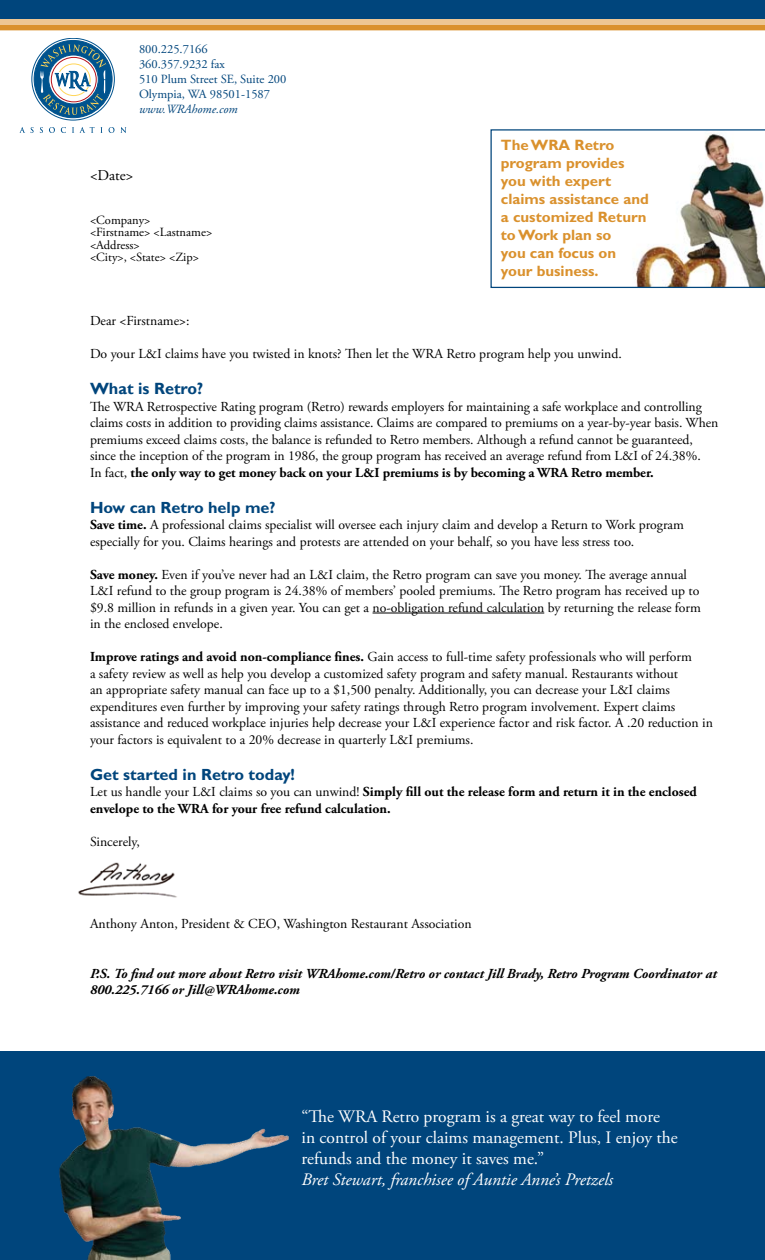
<style>
.page{position:relative;width:765px;height:1260px;background:#fff}
.page>*{position:absolute;margin:0;border:0;box-sizing:border-box;transform-origin:0 0}
.t1{font:17.5px/21px "Adobe Garamond Pro";color:#fff}
.t2{font:italic 17.5px "Adobe Garamond Pro";color:#fff}
.t3{font:700 16.25px "Gill Sans";color:#00457c}
.t4{font:700 16.25px "Gill Sans";color:#00457c}
.t5{font:700 15px/18px "Gill Sans";color:#da912d}
.t6{font:15px "Adobe Garamond Pro";color:#000}
.t7{font:13.75px/16.5px "Adobe Garamond Pro";color:#000}
.t8{font:700 13.75px/16.5px "Adobe Garamond Pro";color:#000}
.t9{font:italic 700 13.75px/16.5px "Adobe Garamond Pro";color:#000}
.t10{font:12.5px/15px "Adobe Garamond Pro";color:#00457c}
.t11{font:12.5px/12.5px "Adobe Garamond Pro";color:#000}
.t12{font:italic 12.5px "Adobe Garamond Pro";color:#00457c}
.s1{font-weight:700}
.s2{font-weight:400}
</style>
<div class="page">
<div style="left:0;top:25px;width:765px;height:5px;background:#da912d"></div>
<div style="left:0;top:6px;width:765px;height:19px;background:#edc693"></div>
<svg style="left:32px;top:38px;width:82px;height:82px"></svg>
<div style="left:32px;top:38px;width:83px;height:82px;border:1px solid #00538e;border-radius:50%"></div>
<div style="left:34px;top:40px;width:78px;height:78px;background:#00538e;border-radius:50%"></div>
<div style="left:34px;top:40px;width:78px;height:78px;border:1px solid #00538e;border-radius:50%"></div>
<svg style="left:19px;top:127px;width:6px;height:6px"></svg>
<svg style="left:31px;top:127px;width:3px;height:6px"></svg>
<svg style="left:40px;top:127px;width:3px;height:6px"></svg>
<svg style="left:49px;top:127px;width:6px;height:6px"></svg>
<svg style="left:61px;top:127px;width:5px;height:6px"></svg>
<svg style="left:72px;top:127px;width:31px;height:6px"></svg>
<svg style="left:109px;top:127px;width:17px;height:6px"></svg>
<svg style="left:40px;top:44px;width:66px;height:71px"></svg>
<div style="left:0;top:0;width:765px;height:19px;background:#00457c"></div>
<svg style="left:490px;top:129px;width:275px;height:159px"></svg>
<div style="left:0;top:1052px;width:765px;height:208px;background:#00457c"></div>
<img style="left:59px;top:1076px;width:230px;height:184px">
<hr style="left:373px;top:613px;width:171px;height:1px;background:#000">
<img style="left:78px;top:862px;width:99px;height:36px">
<p class="t10" style="left:139px;top:42px;width:149px">800.225.7166<br>360.357.9232 fax<br>510 Plum Street SE, Suite 200<br>Olympia, WA 98501-1587</p>
<p class="t12" style="left:139px;top:102px;width:100px">www.WRAhome.com</p>
<p class="t6" style="left:90px;top:166px;width:45px">&lt;Date&gt;</p>
<p class="t11" style="left:90px;top:214px;width:124px">&lt;Company&gt; &lt;Firstname&gt; &lt;Lastname&gt; &lt;Address&gt;<br>&lt;City&gt;, &lt;State&gt; &lt;Zip&gt;</p>
<p class="t5" style="left:501px;top:136px;width:149px">The WRA Retro program provides you with expert claims assistance and a customized Return to Work plan so<br>you can focus on your business.</p>
<p class="t7" style="left:90px;top:313px;width:101px">Dear &lt;Firstname&gt;:</p>
<p class="t7" style="left:90px;top:346px;width:533px">Do your L&amp;I claims have you twisted in knots? Then let the WRA Retro program help you unwind.</p>
<p class="t4" style="left:90px;top:379px;width:115px">What is Retro?</p>
<p class="t7" style="left:90px;top:399px;width:630px">The WRA Retrospective Rating program (Retro) rewards employers for maintaining a safe workplace and controlling claims costs in addition to providing claims assistance. Claims are compared to premiums on a year-by-year basis. When premiums exceed claims costs, the balance is refunded to Retro members. Although a refund cannot be guaranteed, since the inception of the program in 1986, the group program has received an average refund from L&amp;I of 24.38%.<br>In fact, <span class="s1">the only way to get money back on your L&amp;I premiums is by becoming a WRA Retro member.</span></p>
<p class="t3" style="left:90px;top:498px;width:187px">How can Retro help me?</p>
<p class="t7" style="left:90px;top:517px;width:596px"><span class="s1">Save time.</span> A professional claims specialist will oversee each injury claim and develop a Return to Work program especially for you. Claims hearings and protests are attended on your behalf, so you have less stress too.</p>
<p class="t7" style="left:90px;top:567px;width:613px"><span class="s1">Save money.</span> Even if you’ve never had an L&amp;I claim, the Retro program can save you money. The average annual L&amp;I refund to the group program is 24.38% of members’ pooled premiums. The Retro program has received up to $9.8 million in refunds in a given year. You can get a no-obligation refund calculation by returning the release form in the enclosed envelope.</p>
<p class="t7" style="left:90px;top:649px;width:624px"><span class="s1">Improve ratings and avoid non-compliance fines.</span> Gain access to full-time safety professionals who will perform<br>a safety review as well as help you develop a customized safety program and safety manual. Restaurants without<br>an appropriate safety manual can face up to a $1,500 penalty. Additionally, you can decrease your L&amp;I claims expenditures even further by improving your safety ratings through Retro program involvement. Expert claims assistance and reduced workplace injuries help decrease your L&amp;I experience factor and risk factor. A .20 reduction in your factors is equivalent to a 20% decrease in quarterly L&amp;I premiums.</p>
<p class="t3" style="left:90px;top:765px;width:207px">Get started in Retro today!</p>
<p class="t8" style="left:90px;top:784px;width:608px"><span class="s2">Let us handle your L&amp;I claims so you can unwind!</span> Simply fill out the release form and return it in the enclosed envelope to the WRA for your free refund calculation.</p>
<p class="t7" style="left:90px;top:834px;width:51px">Sincerely,</p>
<p class="t7" style="left:90px;top:916px;width:383px">Anthony Anton, President &amp; CEO, Washington Restaurant Association</p>
<p class="t9" style="left:90px;top:965px;width:628px">P.S. To find out more about Retro visit WRAhome.com/Retro or contact Jill Brady, Retro Program Coordinator at<br>800.225.7166 or Jill@WRAhome.com</p>
<p class="t1" style="left:302px;top:1107px;width:378px">“The WRA Retro program is a great way to feel more in control of your claims management. Plus, I enjoy the refunds and the money it saves me.”</p>
<p class="t2" style="left:302px;top:1169px;width:313px">Bret Stewart, franchisee of Auntie Anne’s Pretzels</p>
</div>
